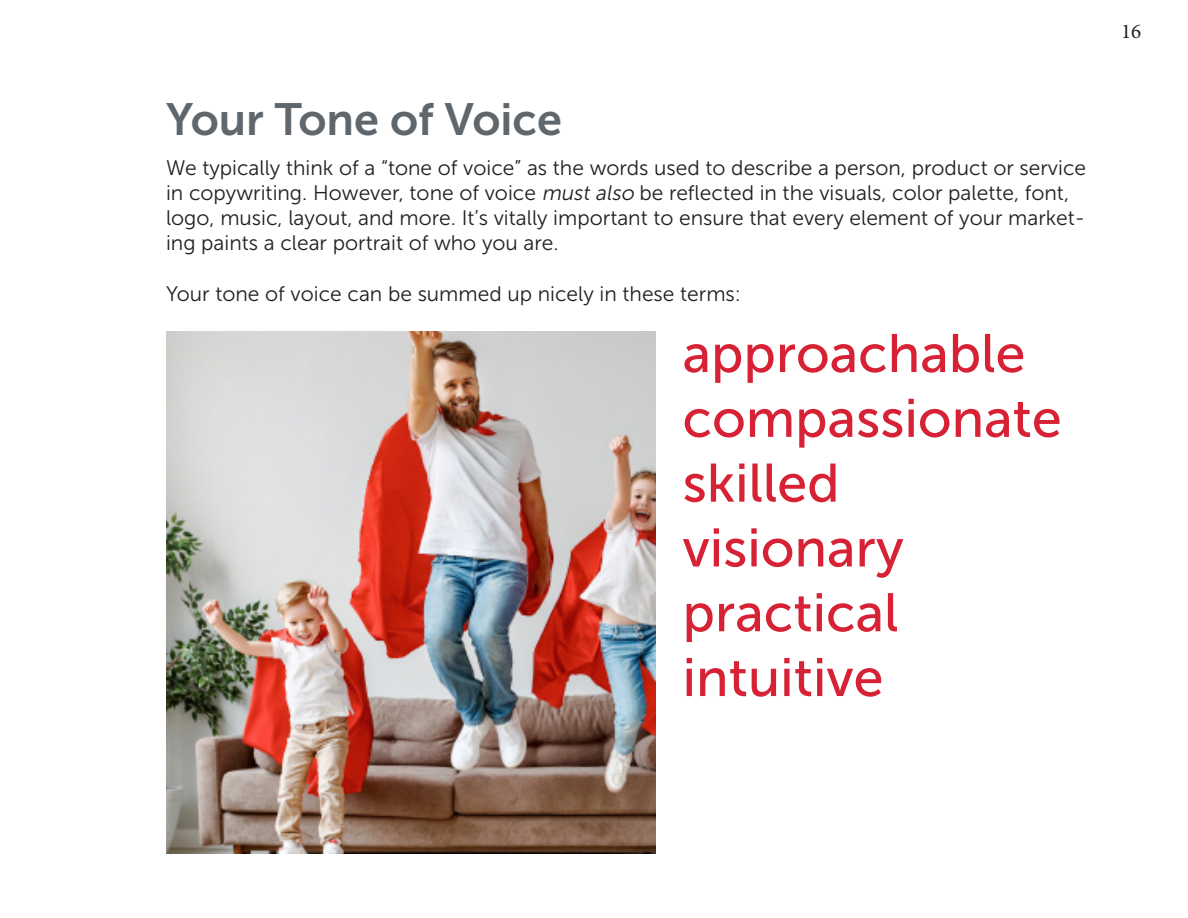
<style>
.page{position:relative;width:1188px;height:918px;background:#fff}
.page>*{position:absolute;margin:0;border:0;box-sizing:border-box;transform-origin:0 0}
.t1{font:54px "Museo Sans 500";color:#d72135}
.t2{font:45px "Museo Sans 700";color:#5f666c}
.t3{font:21px/25.2px "Museo Sans 300";color:#231f20}
.t4{font:21px "Minion Pro";color:#231f20}
.s1{font-style:italic}
</style>
<div class="page">
<img style="left:166px;top:332px;width:490px;height:521px">
<p class="t2" style="left:166px;top:95px;width:397px">Your Tone of Voice</p>
<p class="t3" style="left:166px;top:155px;width:922px">We typically think of a “tone of voice” as the words used to describe a person, product or service in copywriting. However, tone of voice <span class="s1">must also</span> be reflected in the visuals, color palette, font, logo, music, layout, and more. It’s vitally important to ensure that every element of your market&shy;ing paints a clear portrait of who you are.</p>
<p class="t3" style="left:166px;top:281px;width:576px">Your tone of voice can be summed up nicely in these terms:</p>
<p class="t1" style="left:683px;top:324px;width:344px">approachable</p>
<p class="t1" style="left:683px;top:389px;width:381px">compassionate</p>
<p class="t1" style="left:683px;top:453px;width:159px">skilled</p>
<p class="t1" style="left:683px;top:518px;width:223px">visionary</p>
<p class="t1" style="left:683px;top:583px;width:217px">practical</p>
<p class="t1" style="left:683px;top:648px;width:202px">intuitive</p>
<p class="t4" style="left:1121px;top:17px;width:22px">16</p>
</div>
